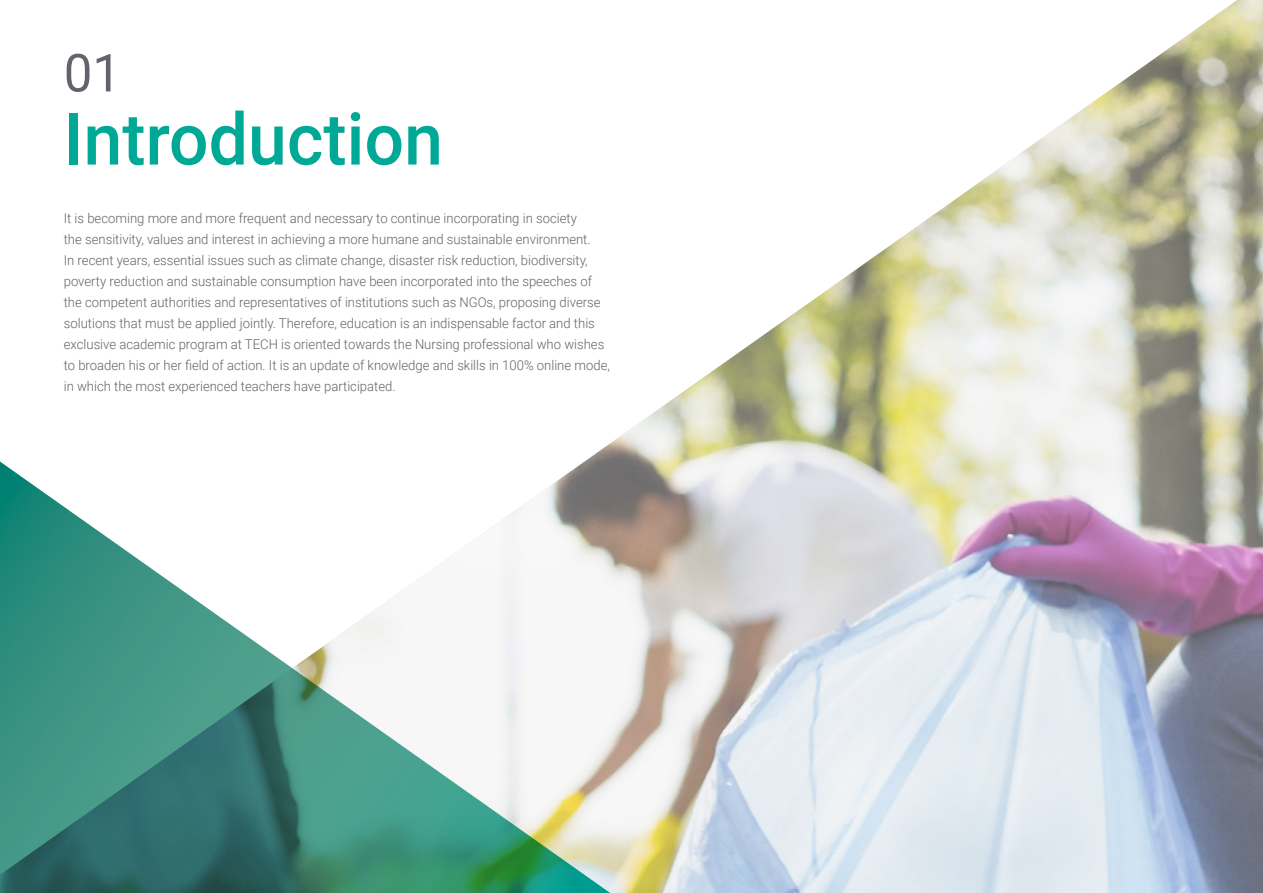
<style>
.page{position:relative;width:1263px;height:893px;background:#fff}
.page>*{position:absolute;margin:0;border:0;box-sizing:border-box;transform-origin:0 0}
.t1{font:500 72px "Roboto";color:#00a996}
.t2{font:52.5px "Roboto";color:#61646a}
.t3{font:300 13.5px/21px "Roboto";color:#61646a}
</style>
<div class="page">
<img style="left:607px;top:0;width:656px;height:893px">
<svg style="left:0;top:446px;width:640px;height:447px"></svg>
<h2 class="t2" style="left:64px;top:36px;width:59px">01</h2>
<h1 class="t1" style="left:64px;top:89px;width:381px">Introduction</h1>
<p class="t3" style="left:64px;top:207px;width:548px">It is becoming more and more frequent and necessary to continue incorporating in society<br>the sensitivity, values and interest in achieving a more humane and sustainable environment.<br>In recent years, essential issues such as climate change, disaster risk reduction, biodiversity, poverty reduction and sustainable consumption have been incorporated into the speeches of the competent authorities and representatives of institutions such as NGOs, proposing diverse solutions that must be applied jointly. Therefore, education is an indispensable factor and this exclusive academic program at TECH is oriented towards the Nursing professional who wishes to broaden his or her field of action. It is an update of knowledge and skills in 100% online mode, in which the most experienced teachers have participated.</p>
</div>
